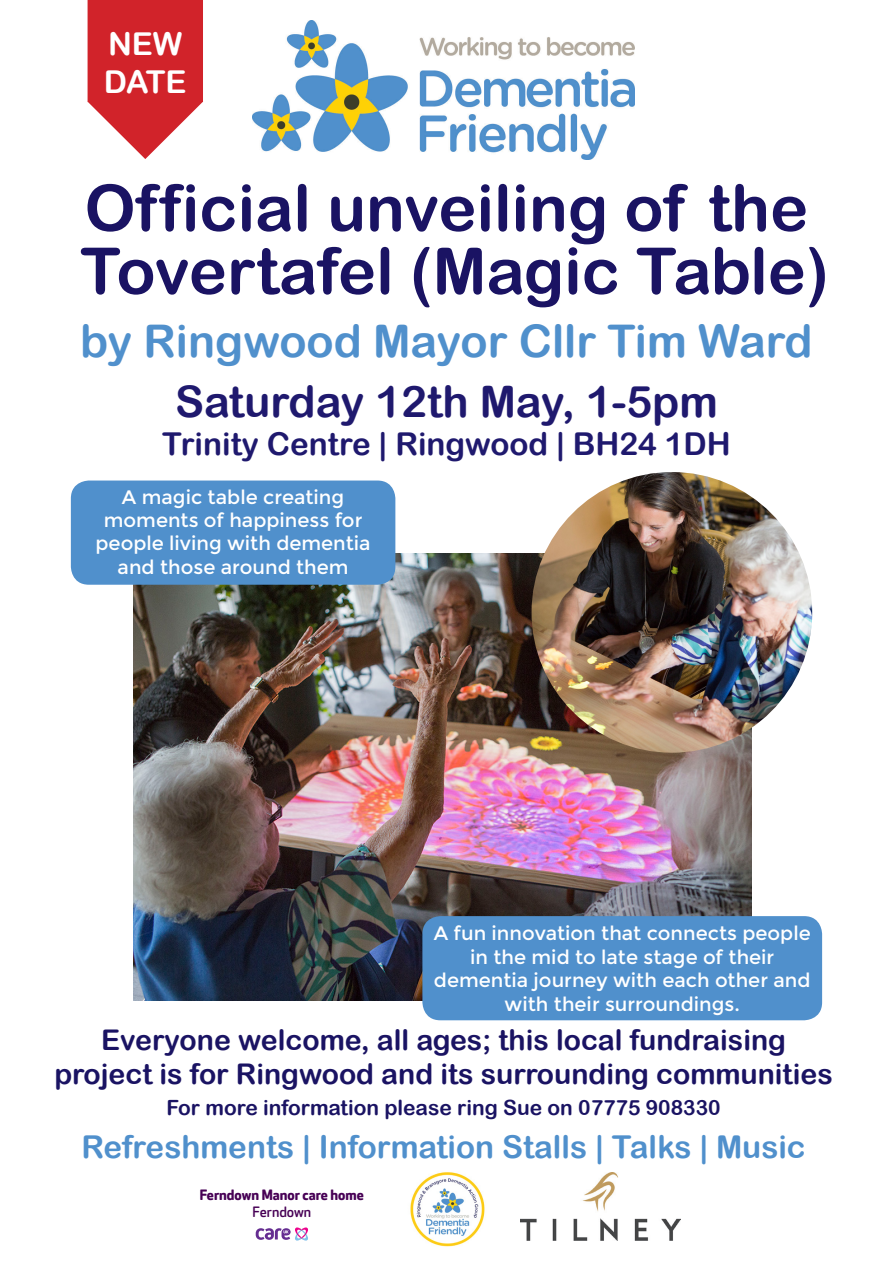
<style>
.page{position:relative;width:893px;height:1263px;background:#fff}
.page>*{position:absolute;margin:0;border:0;box-sizing:border-box;transform-origin:0 0}
.t1{font:64.5px "Arial Rounded MT Bold";color:#1a1363}
.t2{font:45px "Arial Rounded MT Bold";color:#5090cc}
.t3{font:43.5px "Arial Rounded MT Bold";color:#1f196e}
.t4{font:31.5px "Arial Rounded MT Bold";color:#5090cc}
.t5{font:31.5px "Arial Rounded MT Bold";color:#1f196e}
.t6{font:31.5px "Arial Rounded MT Bold";color:#fff}
.t7{font:28.5px "Arial Rounded MT Bold";color:#1a1363}
.t8{font:21px "Arial Rounded MT Bold";color:#1a1363}
.t9{font:19.5px/23.4px "Montserrat";color:#fff;text-align:center}
.t10{font:700 13.95px/16.8px "Apex Rounded";color:#470055;text-align:center}
.s1{font-weight:500}
</style>
<div class="page">
<svg style="left:87px;top:0;width:116px;height:159px"></svg>
<img style="left:133px;top:553px;width:618px;height:447px">
<img style="left:531px;top:472px;width:281px;height:281px;border-radius:140px">
<div style="left:422px;top:916px;width:400px;height:104px;background:#5090cc;border-radius:18px"></div>
<div style="left:71px;top:480px;width:324px;height:105px;background:#5090cc;border-radius:18px"></div>
<img style="left:253px;top:20px;width:382px;height:139px">
<img style="left:520px;top:1172px;width:160px;height:68px">
<img style="left:410px;top:1172px;width:75px;height:75px">
<svg style="left:256px;top:1227px;width:52px;height:13px"></svg>
<p class="t6" style="left:108px;top:25px;width:76px">NEW</p>
<p class="t6" style="left:104px;top:63px;width:84px">DATE</p>
<p class="t1" style="left:85px;top:170px;width:725px">Official unveiling of the</p>
<p class="t1" style="left:80px;top:233px;width:750px">Tovertafel (Magic Table)</p>
<p class="t2" style="left:80px;top:314px;width:734px">by Ringwood Mayor Cllr Tim Ward</p>
<p class="t3" style="left:175px;top:376px;width:544px">Saturday 12th May, 1-5pm</p>
<p class="t5" style="left:162px;top:425px;width:570px">Trinity Centre | Ringwood | BH24 1DH</p>
<p class="t9" style="left:122px;top:485px;width:224px">A magic table creating</p>
<p class="t9" style="left:104px;top:509px;width:260px">moments of happiness for</p>
<p class="t9" style="left:96px;top:532px;width:277px">people living with dementia and those around them</p>
<p class="t9" style="left:434px;top:922px;width:378px">A fun innovation that connects people in the mid to late stage of their</p>
<p class="t9" style="left:434px;top:969px;width:378px">dementia journey with each other and with their surroundings.</p>
<p class="t7" style="left:101px;top:1023px;width:686px">Everyone welcome, all ages; this local fundraising</p>
<p class="t7" style="left:54px;top:1057px;width:780px">project is for Ringwood and its surrounding communities</p>
<p class="t8" style="left:166px;top:1095px;width:556px">For more information please ring Sue on 07775 908330</p>
<p class="t4" style="left:82px;top:1128px;width:726px">Refreshments | Information Stalls | Talks | Music</p>
<p class="t10" style="left:200px;top:1186px;width:166px">Ferndown Manor care home<br><span class="s1">Ferndown</span></p>
</div>
